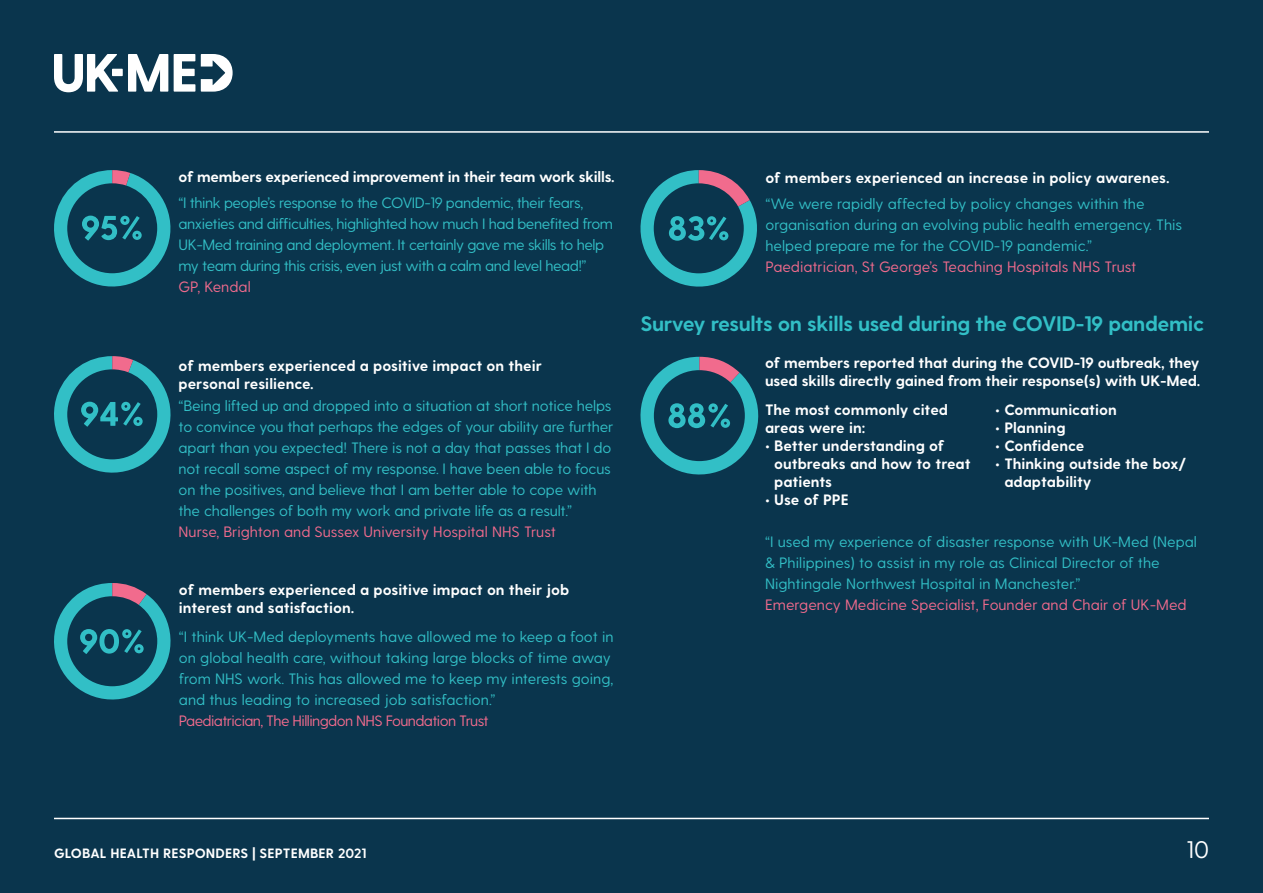
<style>
.page{position:relative;width:1263px;height:893px;background:#0a354d}
.page>*{position:absolute;margin:0;border:0;box-sizing:border-box;transform-origin:0 0}
.t1{font:24px "Greycliff CF";color:#fff}
.Sub_Heading{font:700 21px "Greycliff CF";letter-spacing:-.02em;color:#32bfc6}
.Body_COPY{font:15px/21px "Greycliff CF";letter-spacing:-.01em;color:#32bfc6}
.Body_COPY_BOLD{font:700 15px/18px "Greycliff CF";letter-spacing:-.005em;color:#fff}
.Body_COPY-2{font:15px/21px "Greycliff CF";letter-spacing:-.03em;color:#32bfc6}
.Body_COPY-3{font:15px "Greycliff CF";color:#f16b8d}
.Body_COPY-4{font:15px "Greycliff CF";letter-spacing:-.04em;color:#f16b8d}
.t2{font:700 13.5px "Greycliff CF";letter-spacing:.01em;color:#fff}
</style>
<div class="page">
<svg style="left:174px;top:54px;width:21px;height:38px"></svg>
<svg style="left:128px;top:54px;width:40px;height:38px"></svg>
<svg style="left:54px;top:54px;width:64px;height:38px"></svg>
<svg style="left:201px;top:54px;width:32px;height:38px"></svg>
<div style="left:112px;top:69px;width:11px;height:7px;background:#fff"></div>
<hr style="left:54px;top:131px;width:1155px;height:2px;background:#fff">
<hr style="left:54px;top:818px;width:1155px;height:1px;background:#fff">
<svg style="left:54px;top:170px;width:117px;height:117px"></svg>
<svg style="left:54px;top:356px;width:117px;height:117px"></svg>
<svg style="left:54px;top:583px;width:117px;height:117px"></svg>
<svg style="left:640px;top:170px;width:117px;height:117px"></svg>
<svg style="left:640px;top:357px;width:119px;height:118px"></svg>
<p class="Body_COPY_BOLD" style="left:179px;top:168px;width:438px">of members experienced improvement in their team work skills.</p>
<p class="Body_COPY-2" style="left:179px;top:193px;width:436px">“I think people’s response to the COVID-19 pandemic, their fears, anxieties and difficulties, highlighted how much I had benefited from UK-Med training and deployment. It certainly gave me skills to help my team during this crisis, even just with a calm and level head!”</p>
<p class="Body_COPY-3" style="left:179px;top:278px;width:74px">GP, Kendal</p>
<p class="Body_COPY_BOLD" style="left:179px;top:357px;width:365px">of members experienced a positive impact on their personal resilience.</p>
<p class="Body_COPY" style="left:179px;top:396px;width:436px">“Being lifted up and dropped into a situation at short notice helps to convince you that perhaps the edges of your ability are further apart than you expected! There is not a day that passes that I do not recall some aspect of my response. I have been able to focus on the positives, and believe that I am better able to cope with the challenges of both my work and private life as a result.”</p>
<p class="Body_COPY-3" style="left:179px;top:523px;width:379px">Nurse, Brighton and Sussex University Hospital NHS Trust</p>
<p class="Body_COPY_BOLD" style="left:179px;top:581px;width:392px">of members experienced a positive impact on their job interest and satisfaction.</p>
<p class="Body_COPY" style="left:179px;top:626px;width:436px">“I think UK-Med deployments have allowed me to keep a foot in on global health care, without taking large blocks of time away from NHS work. This has allowed me to keep my interests going, and thus leading to increased job satisfaction.”</p>
<p class="Body_COPY-4" style="left:179px;top:712px;width:311px">Paediatrician, The Hillingdon NHS Foundation Trust</p>
<p class="Body_COPY_BOLD" style="left:765px;top:169px;width:406px">of members experienced an increase in policy awarenes.</p>
<p class="Body_COPY" style="left:765px;top:193px;width:418px">“We were rapidly affected by policy changes within the organisation during an evolving public health emergency. This helped prepare me for the COVID-19 pandemic.”</p>
<p class="Body_COPY-3" style="left:765px;top:258px;width:372px">Paediatrician, St George’s Teaching Hospitals NHS Trust</p>
<p class="Sub_Heading" style="left:640px;top:311px;width:565px">Survey results on skills used during the COVID-19 pandemic</p>
<p class="Body_COPY_BOLD" style="left:765px;top:354px;width:437px">of members reported that during the COVID-19 outbreak, they used skills directly gained from their response(s) with UK-Med.</p>
<p class="Body_COPY_BOLD" style="left:765px;top:401px;width:184px">The most commonly cited areas were in:</p>
<p class="Body_COPY_BOLD" style="left:774px;top:437px;width:198px;text-indent:-9px">• Better understanding of outbreaks and how to treat patients</p>
<p class="Body_COPY_BOLD" style="left:765px;top:491px;width:85px">• Use of PPE</p>
<p class="Body_COPY_BOLD" style="left:995px;top:401px;width:123px">• Communication</p>
<p class="Body_COPY_BOLD" style="left:995px;top:419px;width:72px">• Planning</p>
<p class="Body_COPY_BOLD" style="left:995px;top:437px;width:91px">• Confidence</p>
<p class="Body_COPY_BOLD" style="left:1004px;top:455px;width:183px;text-indent:-9px">• Thinking outside the box/ adaptability</p>
<p class="Body_COPY" style="left:765px;top:531px;width:433px">“I used my experience of disaster response with UK-Med (Nepal &amp; Philippines) to assist in my role as Clinical Director of the<br>Nightingale Northwest Hospital in Manchester.”</p>
<p class="Body_COPY-3" style="left:765px;top:595px;width:423px">Emergency Medicine Specialist, Founder and Chair of UK-Med</p>
<p class="t2" style="left:54px;top:845px;width:314px">GLOBAL HEALTH RESPONDERS | SEPTEMBER 2021</p>
<p class="t1" style="left:1186px;top:835px;width:24px">10</p>
</div>
